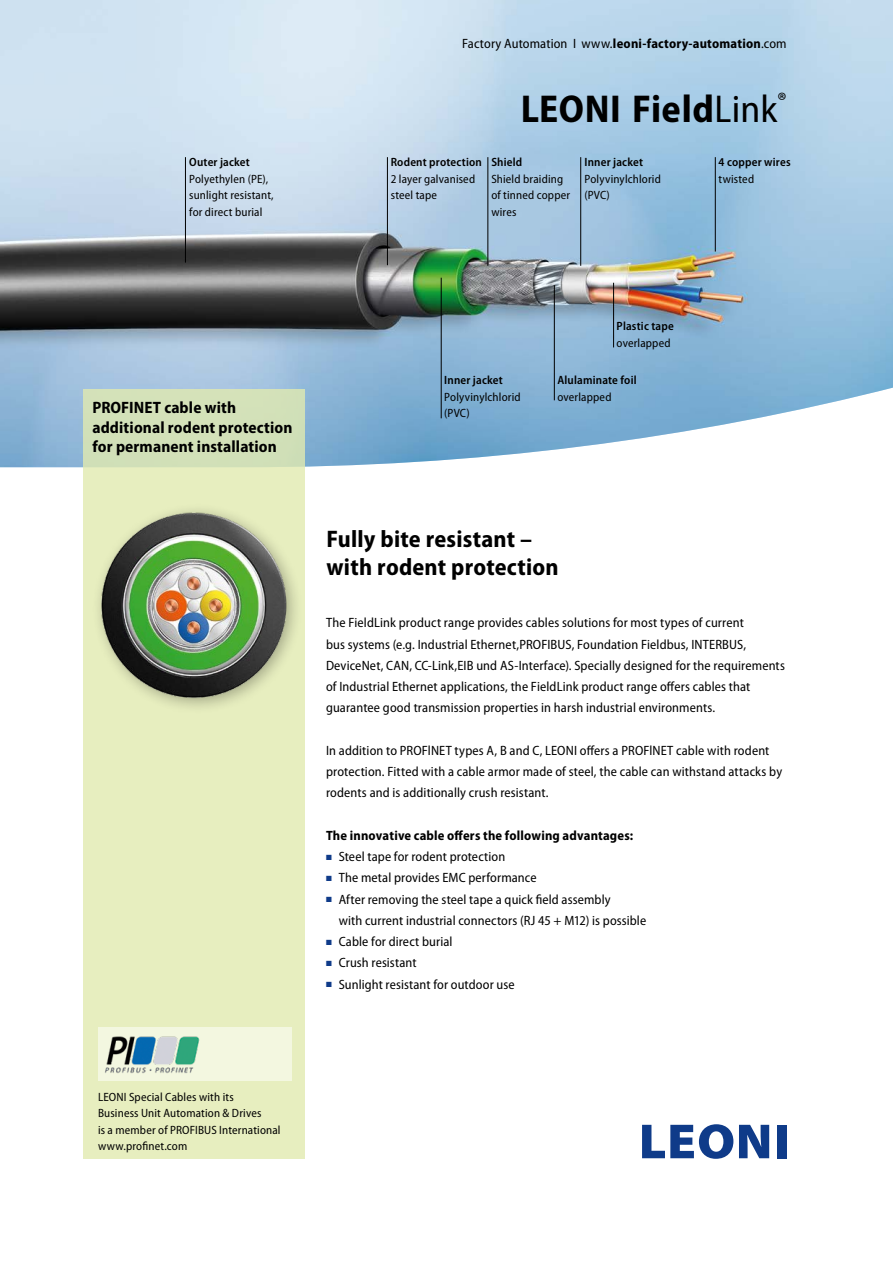
<style>
.page{position:relative;width:893px;height:1263px;background:#fff}
.page>*{position:absolute;margin:0;border:0;box-sizing:border-box;transform-origin:0 0}
.t1{font:700 semi-condensed 39px "Myriad Pro";letter-spacing:.015em;color:#000}
.t2{font:700 semi-condensed 24px/28.5px "Myriad Pro";letter-spacing:.01em;color:#000}
.t3{font:700 semi-condensed 16.5px/19.8px "Myriad Pro";letter-spacing:.01em;color:#000}
.t4{font:semi-condensed 13.5px/21.3px "Myriad Pro";letter-spacing:.01em;color:#000}
.t5{font:700 semi-condensed 13.5px "Myriad Pro";letter-spacing:.015em;color:#000}
.t6{font:semi-condensed 12px/16.5px "Myriad Pro";letter-spacing:.015em;color:#000}
.t7{font:600 semi-condensed 12px "Myriad Pro";letter-spacing:.015em;color:#000}
.s1{font-weight:700}
.s2{font-weight:400}
.s3{color:#0f3b89}
</style>
<div class="page">
<img style="left:0;top:0;width:893px;height:467px">
<svg style="left:642px;top:1124px;width:91px;height:35px"></svg>
<svg style="left:739px;top:1125px;width:30px;height:33px"></svg>
<div style="left:777px;top:1125px;width:10px;height:33px;background:#0f3b89"></div>
<svg style="left:83px;top:389px;width:222px;height:770px;background:#e3ebbe"></svg>
<hr style="left:387px;top:157px;width:1px;height:108px;background:#000">
<hr style="left:715px;top:157px;width:1px;height:94px;background:#000">
<hr style="left:185px;top:157px;width:1px;height:106px;background:#000">
<hr style="left:488px;top:157px;width:1px;height:109px;background:#000">
<hr style="left:441px;top:278px;width:1px;height:140px;background:#000">
<hr style="left:554px;top:285px;width:1px;height:115px;background:#000">
<hr style="left:613px;top:283px;width:1px;height:64px;background:#000">
<hr style="left:580px;top:157px;width:1px;height:109px;background:#000">
<div style="left:91px;top:502px;width:212px;height:212px;background:#e7eebf"></div>
<img style="left:89px;top:500px;width:210px;height:210px">
<div style="left:98px;top:1027px;width:193px;height:53px;background:#f3f7e0"></div>
<img style="left:105px;top:1036px;width:95px;height:38px">
<p class="t7" style="left:189px;top:155px;width:62px">Outer jacket</p>
<p class="t6" style="left:189px;top:170px;width:86px">Polyethylen (PE), sunlight resistant, for direct burial</p>
<p class="t4" style="left:462px;top:33px;width:326px">Factory Automation I www.<span class="s1">leoni-factory-automation</span>.com</p>
<h1 class="t1" style="left:521px;top:84px;width:267px">LEONI Field<span class="s2">Link</span><sup>®</sup></h1>
<p class="t7" style="left:391px;top:155px;width:93px">Rodent protection</p>
<p class="t6" style="left:391px;top:170px;width:86px">2 layer galvanised steel tape</p>
<p class="t7" style="left:491px;top:155px;width:33px">Shield</p>
<p class="t6" style="left:491px;top:170px;width:80px">Shield braiding of tinned copper wires</p>
<p class="t7" style="left:584px;top:155px;width:60px">Inner jacket</p>
<p class="t6" style="left:584px;top:170px;width:78px">Polyvinylchlorid (PVC)</p>
<p class="t7" style="left:719px;top:155px;width:74px">4 copper wires</p>
<p class="t6" style="left:719px;top:170px;width:37px">twisted</p>
<p class="t3" style="left:92px;top:397px;width:201px">PROFINET cable with additional rodent protection for permanent installation</p>
<p class="t7" style="left:444px;top:373px;width:60px">Inner jacket</p>
<p class="t6" style="left:444px;top:388px;width:78px">Polyvinylchlorid (PVC)</p>
<p class="t7" style="left:617px;top:318px;width:59px">Plastic tape</p>
<p class="t6" style="left:617px;top:334px;width:56px">overlapped</p>
<p class="t7" style="left:557px;top:373px;width:81px">Alulaminate foil</p>
<p class="t6" style="left:557px;top:388px;width:56px">overlapped</p>
<h2 class="t2" style="left:327px;top:524px;width:234px">Fully bite resistant – with rodent protection</h2>
<p class="t4" style="left:326px;top:612px;width:460px">The FieldLink product range provides cables solutions for most types of current<br>bus systems (e.g. Industrial Ethernet,PROFIBUS, Foundation Fieldbus, INTERBUS, DeviceNet, CAN, CC-Link,EIB und AS-Interface). Specially designed for the requirements of Industrial Ethernet applications, the FieldLink product range offers cables that guarantee good transmission properties in harsh industrial environments.</p>
<p class="t4" style="left:326px;top:739px;width:458px">In addition to PROFlNET types A, B and C, LEONI offers a PROFlNET cable with rodent protection. Fitted with a cable armor made of steel, the cable can withstand attacks by rodents and is additionally crush resistant.</p>
<p class="t5" style="left:326px;top:827px;width:309px">The innovative cable offers the following advantages:</p>
<p class="t4" style="left:326px;top:846px;width:181px"><span class="s3">■</span> Steel tape for rodent protection</p>
<p class="t4" style="left:326px;top:867px;width:212px"><span class="s3">■</span> The metal provides EMC performance</p>
<p class="t4" style="left:339px;top:888px;width:309px;text-indent:-13px"><span class="s3">■</span> After removing the steel tape a quick field assembly<br>with current industrial connectors (RJ 45 + M12) is possible</p>
<p class="t4" style="left:326px;top:931px;width:128px"><span class="s3">■</span> Cable for direct burial</p>
<p class="t4" style="left:326px;top:952px;width:92px"><span class="s3">■</span> Crush resistant</p>
<p class="t4" style="left:326px;top:973px;width:190px"><span class="s3">■</span> Sunlight resistant for outdoor use</p>
<p class="t6" style="left:98px;top:1088px;width:184px">LEONI Special Cables with its<br>Business Unit Automation &amp; Drives<br>is a member of PROFIBUS International www.profinet.com</p>
</div>
